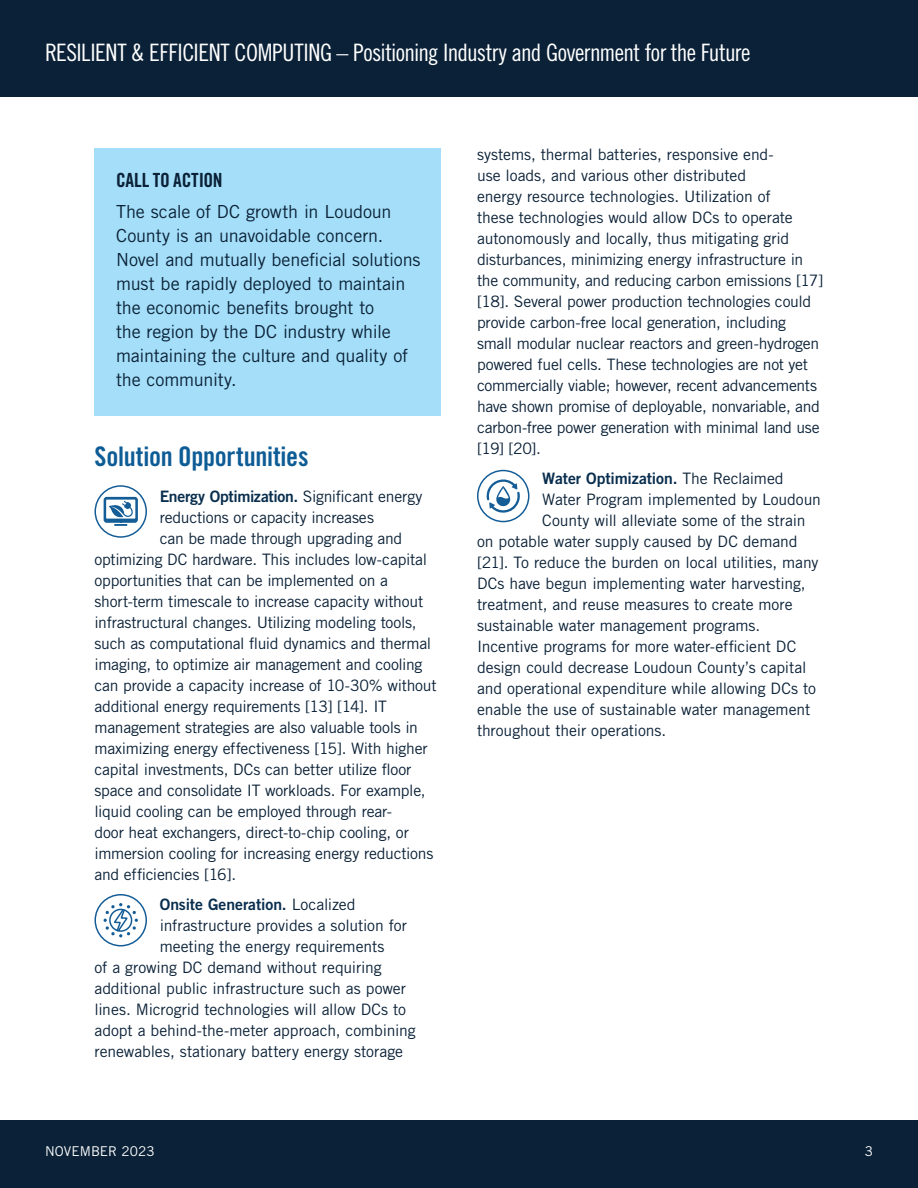
<style>
.page{position:relative;width:918px;height:1188px;background:#fff}
.page>*{position:absolute;margin:0;border:0;box-sizing:border-box;transform-origin:0 0}
.t1{font:27px "Trade Gothic LT Pro Bd Cn 20";letter-spacing:-.01em;color:#0d5c96}
.t2{font:24px "Trade Gothic LT Pro Cn 18";letter-spacing:-.025em;color:#fff}
.t3{font:19.5px "Trade Gothic LT Pro Bd Cn 20";letter-spacing:-.01em;color:#0a2137}
.t4{font:18px/24px "Trade Gothic LT Pro";letter-spacing:-.01em;color:#0a2137}
.t5{font:15.75px/21px "Trade Gothic LT Pro";letter-spacing:-.015em;color:#0a2137}
.t6{font:15.75px "Trade Gothic LT Pro Bd 2";letter-spacing:-.005em;color:#092e4e}
.t7{font:13.5px "Trade Gothic LT Pro";color:#fff}
.s1{font-family:"Trade Gothic LT Pro";color:#0a2137}
</style>
<div class="page">
<div style="left:0;top:1120px;width:918px;height:68px;background:#0a2137"></div>
<div style="left:0;top:0;width:918px;height:97px;background:#0a2137"></div>
<svg style="left:486px;top:476px;width:34px;height:38px"></svg>
<div style="left:477px;top:470px;width:52px;height:52px;border:2px solid #155d97;border-radius:50%"></div>
<svg style="left:104px;top:903px;width:34px;height:34px"></svg>
<div style="left:94px;top:894px;width:53px;height:52px;border:2px solid #155d97;border-radius:50%"></div>
<div style="left:94px;top:485px;width:53px;height:53px;border:2px solid #155d97;border-radius:50%"></div>
<svg style="left:103px;top:496px;width:35px;height:30px"></svg>
<div style="left:94px;top:148px;width:347px;height:268px;background:#a4def8"></div>
<h2 class="t2" style="left:45px;top:38px;width:707px">RESILIENT &amp; EFFICIENT COMPUTING – Positioning Industry and Government for the Future</h2>
<p class="t3" style="left:116px;top:168px;width:108px">CALL TO ACTION</p>
<p class="t4" style="left:116px;top:199px;width:306px">The scale of DC growth in Loudoun County is an unavoidable concern.<br>Novel and mutually beneficial solutions must be rapidly deployed to maintain the economic benefits brought to<br>the region by the DC industry while maintaining the culture and quality of the community.</p>
<h1 class="t1" style="left:94px;top:440px;width:216px">Solution Opportunities</h1>
<p class="t6" style="left:160px;top:487px;width:264px">Energy Optimization. <span class="s1">Significant energy</span></p>
<p class="t5" style="left:160px;top:507px;width:216px">reductions or capacity increases</p>
<p class="t5" style="left:160px;top:528px;width:244px">can be made through upgrading and</p>
<p class="t5" style="left:94px;top:549px;width:334px">optimizing DC hardware. This includes low-capital</p>
<p class="t5" style="left:94px;top:570px;width:295px">opportunities that can be implemented on a</p>
<p class="t5" style="left:94px;top:591px;width:330px">short-term timescale to increase capacity without</p>
<p class="t5" style="left:94px;top:612px;width:324px">infrastructural changes. Utilizing modeling tools,</p>
<p class="t5" style="left:94px;top:633px;width:338px">such as computational fluid dynamics and thermal</p>
<p class="t5" style="left:94px;top:654px;width:330px">imaging, to optimize air management and cooling</p>
<p class="t5" style="left:94px;top:675px;width:344px">can provide a capacity increase of 10-30% without</p>
<p class="t5" style="left:94px;top:696px;width:294px">additional energy requirements [13] [14]. IT</p>
<p class="t5" style="left:94px;top:717px;width:325px">management strategies are also valuable tools in</p>
<p class="t5" style="left:94px;top:738px;width:335px">maximizing energy effectiveness [15]. With higher</p>
<p class="t5" style="left:94px;top:759px;width:318px">capital investments, DCs can better utilize floor</p>
<p class="t5" style="left:94px;top:780px;width:333px">space and consolidate IT workloads. For example,</p>
<p class="t5" style="left:94px;top:801px;width:299px">liquid cooling can be employed through rear-</p>
<p class="t5" style="left:94px;top:822px;width:316px">door heat exchangers, direct-to-chip cooling, or</p>
<p class="t5" style="left:94px;top:843px;width:340px">immersion cooling for increasing energy reductions</p>
<p class="t5" style="left:94px;top:864px;width:143px">and efficiencies [16].</p>
<p class="t6" style="left:160px;top:894px;width:197px">Onsite Generation. <span class="s1">Localized</span></p>
<p class="t5" style="left:160px;top:915px;width:249px">infrastructure provides a solution for</p>
<p class="t5" style="left:160px;top:935px;width:226px">meeting the energy requirements</p>
<p class="t5" style="left:94px;top:956px;width:289px">of a growing DC demand without requiring</p>
<p class="t5" style="left:94px;top:977px;width:313px">additional public infrastructure such as power</p>
<p class="t5" style="left:94px;top:998px;width:313px">lines. Microgrid technologies will allow DCs to</p>
<p class="t5" style="left:94px;top:1019px;width:323px">adopt a behind-the-meter approach, combining</p>
<p class="t5" style="left:94px;top:1040px;width:310px">renewables, stationary battery energy storage</p>
<p class="t7" style="left:45px;top:1143px;width:111px">NOVEMBER 2023</p>
<p class="t5" style="left:477px;top:143px;width:348px">systems, thermal batteries, responsive end-<br>use loads, and various other distributed<br>energy resource technologies. Utilization of<br>these technologies would allow DCs to operate autonomously and locally, thus mitigating grid disturbances, minimizing energy infrastructure in the community, and reducing carbon emissions [17] [18]. Several power production technologies could provide carbon-free local generation, including small modular nuclear reactors and green-hydrogen powered fuel cells. These technologies are not yet commercially viable; however, recent advancements have shown promise of deployable, nonvariable, and carbon-free power generation with minimal land use [19] [20].</p>
<p class="t6" style="left:542px;top:468px;width:243px">Water Optimization. <span class="s1">The Reclaimed</span></p>
<p class="t5" style="left:542px;top:488px;width:280px">Water Program implemented by Loudoun</p>
<p class="t5" style="left:542px;top:509px;width:265px">County will alleviate some of the strain</p>
<p class="t5" style="left:477px;top:530px;width:322px">on potable water supply caused by DC demand</p>
<p class="t5" style="left:477px;top:551px;width:343px">[21]. To reduce the burden on local utilities, many</p>
<p class="t5" style="left:477px;top:572px;width:330px">DCs have begun implementing water harvesting,</p>
<p class="t5" style="left:477px;top:593px;width:317px">treatment, and reuse measures to create more</p>
<p class="t5" style="left:477px;top:614px;width:285px">sustainable water management programs.</p>
<p class="t5" style="left:477px;top:635px;width:321px">Incentive programs for more water-efficient DC</p>
<p class="t5" style="left:477px;top:656px;width:331px">design could decrease Loudoun County’s capital</p>
<p class="t5" style="left:477px;top:677px;width:340px">and operational expenditure while allowing DCs to</p>
<p class="t5" style="left:477px;top:698px;width:335px">enable the use of sustainable water management</p>
<p class="t5" style="left:477px;top:719px;width:191px">throughout their operations.</p>
<p class="t7" style="left:865px;top:1143px;width:10px">3</p>
</div>
